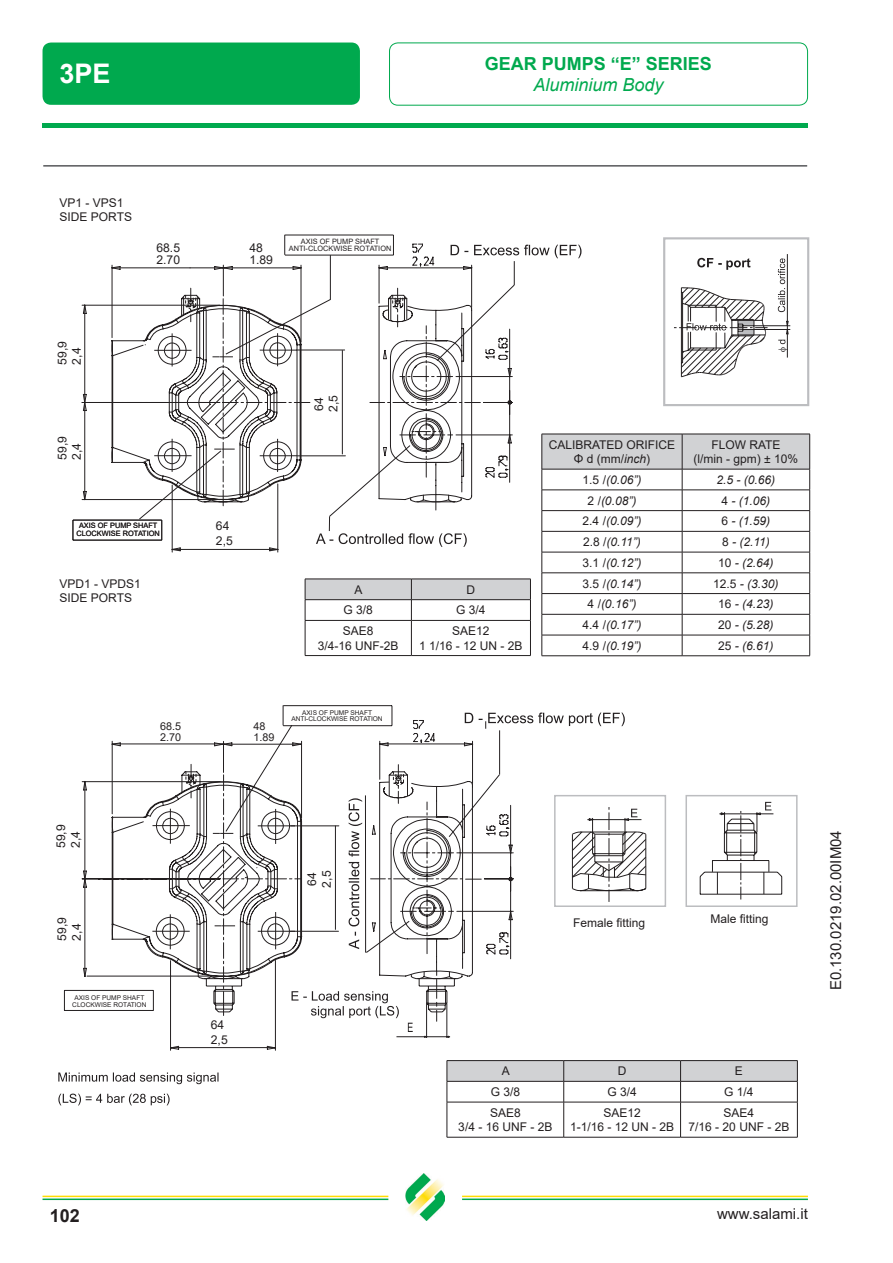
<style>
.page{position:relative;width:893px;height:1263px;background:#fff}
.page>*{position:absolute;margin:0;border:0;box-sizing:border-box;transform-origin:0 0}
.t1{font:700 27px "Arial";color:#fff}
.t2{font:700 18px "Arial";color:#00a94e}
.t3{font:italic 18px "Arial";color:#00a94e}
.t4{font:700 18px "Arial";color:#231f20}
.t5{font:15px "Arial";color:#231f20}
.t6{font:12.15px/14.5px "Arial";color:#231f20}
.t7{font:12px/14.4px "Arial";color:#231f20;text-align:center}
.t8{font:italic 12px "Arial";color:#231f20}
.t9{font:10.8px/10.8px "Arial";color:#231f20}
.t10{font:7.35px/7.4px "Arial";color:#231f20;text-align:center}
.t11{font:6.6px/6.6px "Arial";color:#231f20;text-align:center}
.s1{font-style:italic}
.s2{font-style:normal}
</style>
<div class="page">
<div style="left:43px;top:43px;width:317px;height:62px;background:#00a94e;border-radius:9px"></div>
<div style="left:389px;top:43px;width:419px;height:63px;border:1px solid #00a94e;border-radius:9px"></div>
<div style="left:43px;top:123px;width:765px;height:5px;background:#00a94e"></div>
<img style="left:406px;top:1174px;width:38px;height:47px">
<hr style="left:43px;top:1195px;width:345px;height:2px;background:#ffdc01">
<hr style="left:43px;top:1198px;width:345px;height:2px;background:#00a94e">
<hr style="left:462px;top:1195px;width:346px;height:2px;background:#ffdc01">
<hr style="left:462px;top:1198px;width:346px;height:2px;background:#00a94e">
<svg style="left:72px;top:264px;width:40px;height:277px"></svg>
<svg style="left:112px;top:235px;width:698px;height:421px"></svg>
<hr style="left:542px;top:655px;width:140px;height:1px;background:#231f20">
<hr style="left:682px;top:655px;width:128px;height:1px;background:#231f20">
<svg style="left:58px;top:1072px;width:161px;height:33px"></svg>
<svg style="left:465px;top:712px;width:160px;height:17px"></svg>
<svg style="left:82px;top:741px;width:432px;height:310px"></svg>
<svg style="left:419px;top:971px;width:36px;height:50px"></svg>
<hr style="left:447px;top:1003px;width:1px;height:35px;background:#231f20">
<hr style="left:426px;top:1003px;width:1px;height:35px;background:#231f20">
<hr style="left:396px;top:1036px;width:54px;height:1px;background:#231f20">
<svg style="left:427px;top:1036px;width:19px;height:1px"></svg>
<svg style="left:64px;top:991px;width:1px;height:19px"></svg>
<hr style="left:64px;top:1010px;width:89px;height:1px;background:#231f20">
<hr style="left:64px;top:990px;width:89px;height:1px;background:#231f20">
<svg style="left:449px;top:774px;width:51px;height:63px"></svg>
<hr style="left:499px;top:730px;width:1px;height:44px;background:#231f20">
<div style="left:211px;top:1020px;width:37px;height:26px;background:#fff"></div>
<svg style="left:112px;top:705px;width:301px;height:327px"></svg>
<hr style="left:335px;top:826px;width:1px;height:104px;background:#231f20">
<hr style="left:290px;top:931px;width:48px;height:1px;background:#231f20">
<svg style="left:447px;top:1060px;width:351px;height:42px"></svg>
<hr style="left:447px;top:1102px;width:117px;height:1px;background:#231f20">
<hr style="left:447px;top:1102px;width:1px;height:35px;background:#231f20">
<hr style="left:564px;top:1102px;width:117px;height:1px;background:#231f20">
<hr style="left:563px;top:1102px;width:1px;height:35px;background:#231f20">
<hr style="left:681px;top:1102px;width:117px;height:1px;background:#231f20">
<hr style="left:680px;top:1102px;width:1px;height:35px;background:#231f20">
<hr style="left:797px;top:1102px;width:1px;height:35px;background:#231f20">
<hr style="left:447px;top:1137px;width:117px;height:1px;background:#231f20">
<hr style="left:564px;top:1137px;width:117px;height:1px;background:#231f20">
<hr style="left:681px;top:1137px;width:117px;height:1px;background:#231f20">
<svg style="left:572px;top:807px;width:74px;height:95px"></svg>
<div style="left:554px;top:795px;width:112px;height:112px;border:2px solid #bcbdc0"></div>
<svg style="left:700px;top:802px;width:82px;height:97px"></svg>
<div style="left:685px;top:795px;width:113px;height:112px;border:2px solid #bcbdc0"></div>
<hr style="left:43px;top:165px;width:764px;height:2px;background:#57585a">
<h1 class="t1" style="left:60px;top:55px;width:53px">3PE</h1>
<h2 class="t2" style="left:485px;top:51px;width:229px">GEAR PUMPS “E” SERIES</h2>
<h2 class="t3" style="left:533px;top:73px;width:132px">Aluminium Body</h2>
<p class="t7" style="left:60px;top:195px;width:74px;text-align:left">VP1 - VPS1<br>SIDE PORTS</p>
<p class="t6" style="left:156px;top:241px;width:25px;line-height:12.1px">68.5<br>2.70</p>
<p class="t6" style="left:249px;top:241px;width:25px;line-height:12.1px">48<br>1.89</p>
<p class="t10" style="left:289px;top:238px;width:104px">AXIS OF PUMP SHAFT<br>ANTI-CLOCKWISE ROTATION</p>
<p class="t6" style="left:55px;top:365px;width:25px;rotate:-90deg">59,9<br>2,4</p>
<p class="t6" style="left:55px;top:460px;width:25px;rotate:-90deg">59,9<br>2,4</p>
<p class="t6" style="left:311px;top:412px;width:18px;rotate:-90deg">64<br>2,5</p>
<p class="t10" style="left:77px;top:522px;width:85px">AXIS OF PUMP SHAFT<br>CLOCKWISE ROTATION</p>
<p class="t7" style="left:60px;top:577px;width:83px;text-align:left">VPD1 - VPDS1<br>SIDE PORTS</p>
<p class="t6" style="left:216px;top:518px;width:18px">64<br>2,5</p>
<p class="t7" style="left:355px;top:582px;width:10px">A</p>
<p class="t7" style="left:467px;top:582px;width:10px">D</p>
<p class="t7" style="left:344px;top:603px;width:31px">G 3/8</p>
<p class="t7" style="left:456px;top:603px;width:31px">G 3/4</p>
<p class="t7" style="left:318px;top:624px;width:82px">SAE8<br>3/4-16 UNF-2B</p>
<p class="t7" style="left:419px;top:624px;width:105px">SAE12<br>1 1/16 - 12 UN - 2B</p>
<p class="t9" style="left:160px;top:721px;width:23px">68.5<br>2.70</p>
<p class="t9" style="left:253px;top:721px;width:23px">48<br>1.89</p>
<p class="t11" style="left:291px;top:709px;width:93px">AXIS OF PUMP SHAFT<br>ANTI-CLOCKWISE ROTATION</p>
<p class="t7" style="left:549px;top:437px;width:128px">CALIBRATED ORIFICE<br>Φ d (mm/<span class="s1">inch</span>)</p>
<p class="t7" style="left:694px;top:437px;width:106px">FLOW RATE<br>(l/min - gpm) ± 10%</p>
<p class="t8" style="left:583px;top:472px;width:60px"><span class="s2">1.5 /</span>(0.06”)</p>
<p class="t8" style="left:717px;top:472px;width:60px">2.5 - (0.66)</p>
<p class="t8" style="left:588px;top:493px;width:50px"><span class="s2">2 /</span>(0.08”)</p>
<p class="t8" style="left:722px;top:493px;width:50px"><span class="s2">4</span> - (1.06)</p>
<p class="t8" style="left:583px;top:513px;width:60px"><span class="s2">2.4 /</span>(0.09”)</p>
<p class="t8" style="left:722px;top:513px;width:50px"><span class="s2">6</span> - (1.59)</p>
<p class="t8" style="left:583px;top:534px;width:59px"><span class="s2">2.8 /</span>(0.11”)</p>
<p class="t8" style="left:722px;top:534px;width:49px"><span class="s2">8</span> - (2.11)</p>
<p class="t8" style="left:583px;top:555px;width:60px"><span class="s2">3.1 /</span>(0.12”)</p>
<p class="t8" style="left:718px;top:555px;width:57px"><span class="s2">10</span> - (2.64)</p>
<p class="t8" style="left:583px;top:576px;width:60px"><span class="s2">3.5 /</span>(0.14”)</p>
<p class="t8" style="left:713px;top:576px;width:67px"><span class="s2">12.5</span> - (3.30)</p>
<p class="t8" style="left:588px;top:596px;width:50px"><span class="s2">4 /</span>(0.16”)</p>
<p class="t8" style="left:718px;top:596px;width:57px"><span class="s2">16</span> - (4.23)</p>
<p class="t8" style="left:583px;top:617px;width:60px"><span class="s2">4.4 /</span>(0.17”)</p>
<p class="t8" style="left:718px;top:617px;width:57px"><span class="s2">20</span> - (5.28)</p>
<p class="t8" style="left:583px;top:638px;width:60px"><span class="s2">4.9 /</span>(0.19”)</p>
<p class="t8" style="left:718px;top:638px;width:57px"><span class="s2">25</span> - (6.61)</p>
<p class="t6" style="left:54px;top:848px;width:25px;rotate:-90deg">59,9<br>2,4</p>
<p class="t6" style="left:55px;top:940px;width:25px;rotate:-90deg">59,9<br>2,4</p>
<p class="t6" style="left:304px;top:888px;width:18px;rotate:-90deg">64<br>2,5</p>
<p class="t7" style="left:573px;top:916px;width:74px">Female fitting</p>
<p class="t7" style="left:710px;top:912px;width:60px">Male fitting</p>
<p class="t5" style="left:825px;top:990px;width:162px;rotate:-90deg">E0.130.0219.02.00IM04</p>
<p class="t11" style="left:72px;top:994px;width:76px">AXIS OF PUMP SHAFT<br>CLOCKWISE ROTATION</p>
<p class="t6" style="left:211px;top:1018px;width:18px">64<br>2,5</p>
<p class="t7" style="left:502px;top:1064px;width:10px">A</p>
<p class="t7" style="left:618px;top:1064px;width:10px">D</p>
<p class="t7" style="left:735px;top:1064px;width:10px">E</p>
<p class="t7" style="left:491px;top:1084px;width:31px">G 3/8</p>
<p class="t7" style="left:607px;top:1084px;width:31px">G 3/4</p>
<p class="t7" style="left:724px;top:1084px;width:31px">G 1/4</p>
<p class="t7" style="left:458px;top:1105px;width:96px">SAE8<br>3/4 - 16 UNF - 2B</p>
<p class="t7" style="left:570px;top:1105px;width:106px">SAE12<br>1-1/16 - 12 UN - 2B</p>
<p class="t7" style="left:689px;top:1105px;width:102px">SAE4<br>7/16 - 20 UNF - 2B</p>
<h2 class="t4" style="left:50px;top:1203px;width:32px">102</h2>
<p class="t5" style="left:717px;top:1204px;width:92px">www.salami.it</p>
</div>
